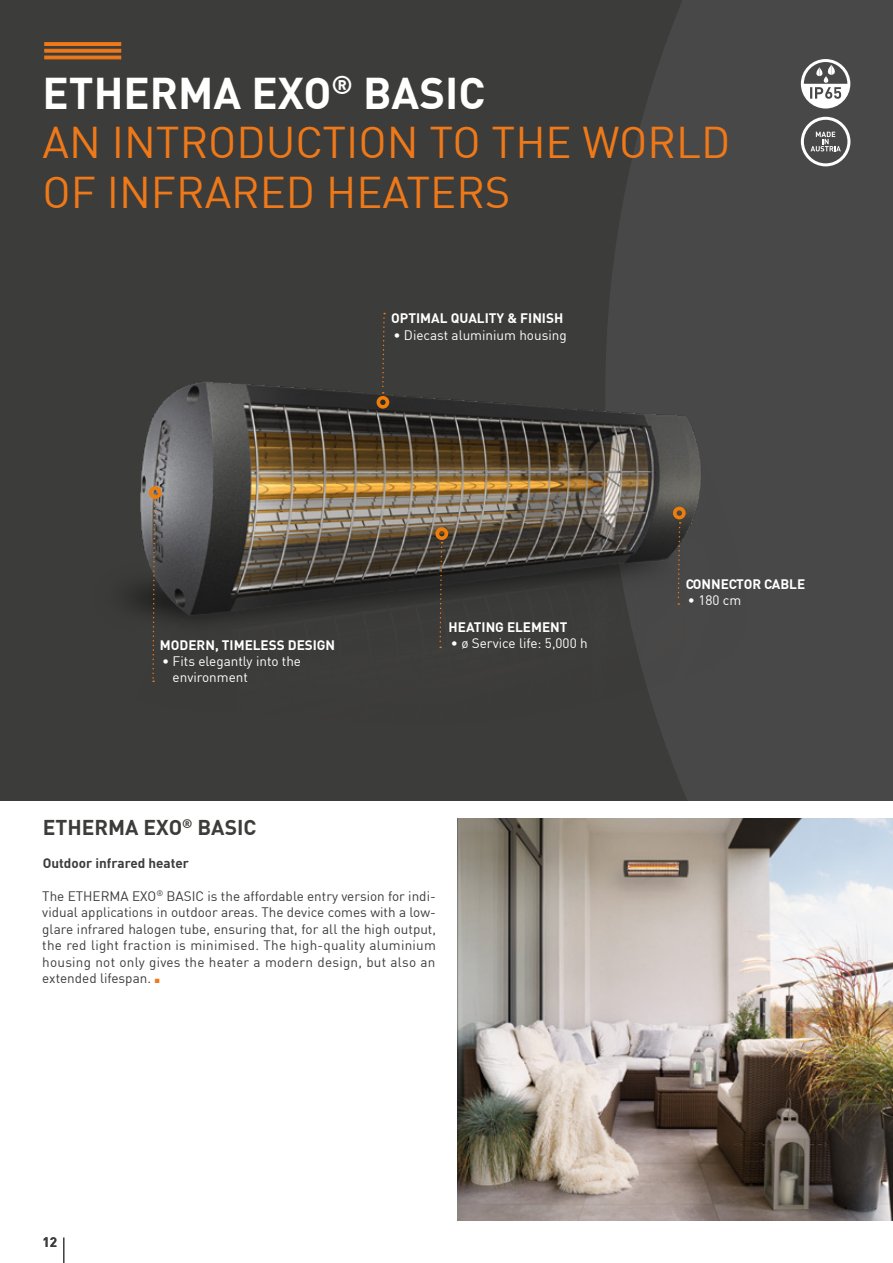
<style>
.page{position:relative;width:893px;height:1263px;background:#fff}
.page>*{position:absolute;margin:0;border:0;box-sizing:border-box;transform-origin:0 0}
.t1{font:45px "DIN";color:#ef7918}
.t2{font:43.5px/49.5px "DIN";color:#ef7918}
.t3{font:700 21px "DIN";color:#3c3c3b}
.t4{font:13.5px/16.5px "DIN";letter-spacing:.02em;color:#3c3c3b;text-align:justify}
.t5{font:13.5px/16.2px "DIN";color:#fff}
.t6{font:700 13.5px "DIN";color:#fff}
.t7{font:700 13.5px "DIN";color:#3c3c3b}
.s1{font-weight:700;color:#fff}
</style>
<div class="page">
<div style="left:0;top:0;width:893px;height:802px;background:#3c3c3b"></div>
<svg style="left:605px;top:0;width:288px;height:802px;fill:#494848"></svg>
<hr style="left:45px;top:43px;width:76px;height:3px;background:#ef7918">
<hr style="left:45px;top:56px;width:76px;height:3px;background:#ef7918">
<div style="left:45px;top:49px;width:76px;height:3px;background:#ef7918;border:1px solid #ef7918"></div>
<img style="left:129px;top:226px;width:732px;height:544px">
<svg style="left:377px;top:313px;width:12px;height:96px"></svg>
<svg style="left:673px;top:507px;width:13px;height:98px"></svg>
<svg style="left:435px;top:527px;width:13px;height:121px"></svg>
<svg style="left:149px;top:486px;width:13px;height:196px"></svg>
<img style="left:457px;top:818px;width:436px;height:402px">
<svg style="left:801px;top:59px;width:49px;height:50px"></svg>
<svg style="left:801px;top:117px;width:49px;height:49px"></svg>
<hr style="left:63px;top:1237px;width:2px;height:26px;background:#3c3c3b">
<h2 class="t2" style="left:43px;top:67px;width:689px"><span class="s1">ETHERMA EXO</span><sup>®</sup> <span class="s1">BASIC<br></span>AN INTRODUCTION TO THE WORLD<br>OF INFRARED HEATERS</h2>
<p class="t6" style="left:391px;top:310px;width:174px">OPTIMAL QUALITY &amp; FINISH</p>
<p class="t5" style="left:393px;top:326px;width:175px">• Diecast aluminium housing</p>
<p class="t6" style="left:449px;top:618px;width:120px">HEATING ELEMENT</p>
<p class="t6" style="left:160px;top:636px;width:177px">MODERN, TIMELESS DESIGN</p>
<p class="t5" style="left:451px;top:635px;width:138px">• ø Service life: 5,000 h</p>
<p class="t5" style="left:173px;top:653px;width:130px;text-indent:-11px">• Fits elegantly into the environment</p>
<h3 class="t3" style="left:43px;top:813px;width:214px">ETHERMA EXO<sup>®</sup> BASIC</h3>
<p class="t7" style="left:43px;top:854px;width:148px">Outdoor infrared heater</p>
<p class="t4" style="left:42px;top:887px;width:395px">The ETHERMA EXO<sup>®</sup> BASIC is the affordable entry version for indi&shy;vidual applications in outdoor areas. The device comes with a low&shy;glare infrared halogen tube, ensuring that, for all the high output, the red light fraction is minimised. The high-quality aluminium housing not only gives the heater a modern design, but also an extended lifespan.</p>
<h1 class="t1" style="left:151px;top:939px;width:14px">.</h1>
<p class="t6" style="left:686px;top:575px;width:121px">CONNECTOR CABLE</p>
<p class="t5" style="left:688px;top:591px;width:55px">• 180 cm</p>
<p class="t7" style="left:43px;top:1233px;width:16px">12</p>
</div>
